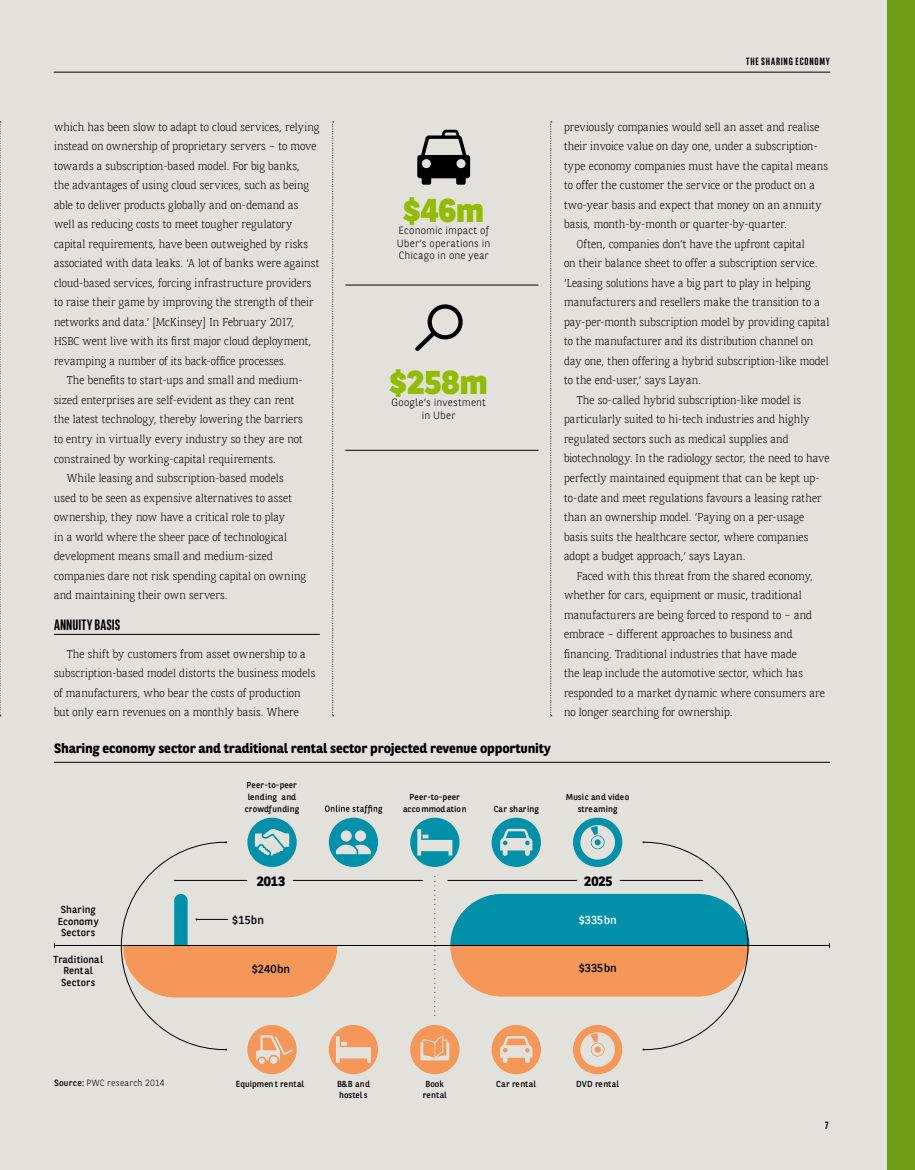
<style>
.page{position:relative;width:915px;height:1170px;background:#fff}
.page>*{position:absolute;margin:0;border:0;box-sizing:border-box;transform-origin:0 0}
.t1{font:800 33px "BNPP Sans";color:#93bb00}
.t2{font:700 15px "BNPP Sans Condensed";letter-spacing:.005em;color:#000}
.t3{font:700 13.5px "BNPP Sans";letter-spacing:-.01em;color:#000}
.t4{font:11.55px "BNPP Sans";color:#000}
.t5{font:11.55px "BNPP Sans";color:#fff}
.t6{font:300 11.25px/19.5px "BNPP Serif";letter-spacing:.01em;color:#000}
.t7{font:300 10.5px/12.6px "BNPP Sans";letter-spacing:.015em;color:#000;text-align:center}
.t8{font:700 10.5px "BNPP Sans Condensed";letter-spacing:.075em;color:#000}
.t9{font:10.2px/11.6px "BNPP Sans";color:#000;text-align:center}
.t10{font:300 9px "BNPP Sans";letter-spacing:.025em;color:#000}
.t11{font:8.7px/11.6px "BNPP Sans";color:#000;text-align:center}
.s1{font-weight:400}
</style>
<div class="page">
<div style="left:0;top:0;width:914px;height:1169px;background:#e2e1dc"></div>
<hr style="left:54px;top:72px;width:775px;height:1px;background:#000">
<div style="left:887px;top:0;width:27px;height:1169px;background:#6f9e16"></div>
<svg style="left:0;top:122px;width:1px;height:594px"></svg>
<svg style="left:550px;top:122px;width:1px;height:594px"></svg>
<svg style="left:332px;top:122px;width:1px;height:594px"></svg>
<hr style="left:54px;top:634px;width:266px;height:1px;background:#000">
<hr style="left:345px;top:285px;width:193px;height:1px;background:#030303">
<svg style="left:415px;top:304px;width:47px;height:47px"></svg>
<svg style="left:417px;top:130px;width:53px;height:55px"></svg>
<hr style="left:54px;top:761px;width:775px;height:1px;background:#000">
<hr style="left:345px;top:450px;width:193px;height:1px;background:#030303">
<hr style="left:54px;top:945px;width:775px;height:1px;background:#000">
<svg style="left:410px;top:817px;width:339px;height:257px"></svg>
<svg style="left:121px;top:805px;width:261px;height:269px"></svg>
<hr style="left:174px;top:880px;width:73px;height:1px;background:#000">
<hr style="left:619px;top:880px;width:83px;height:1px;background:#000">
<hr style="left:293px;top:880px;width:129px;height:1px;background:#000">
<hr style="left:447px;top:880px;width:130px;height:1px;background:#000">
<p class="t8" style="left:746px;top:55px;width:85px">THE SHARING ECONOMY</p>
<p class="t6" style="left:54px;top:116px;width:267px">which has been slow to adapt to cloud services, relying instead on ownership of proprietary servers – to move towards a subscription-based model. For big banks,<br>the advantages of using cloud services, such as being able to deliver products globally and on-demand as well as reducing costs to meet tougher regulatory capital requirements, have been outweighed by risks associated with data leaks. ‘A lot of banks were against cloud-based services, forcing infrastructure providers to raise their game by improving the strength of their networks and data.’ [McKinsey] In February 2017, HSBC went live with its first major cloud deployment, revamping a number of its back-office processes.</p>
<p class="t6" style="left:67px;top:370px;width:238px">The benefits to start-ups and small and medium-</p>
<p class="t6" style="left:54px;top:389px;width:242px">sized enterprises are self-evident as they can rent</p>
<p class="t6" style="left:54px;top:409px;width:250px">the latest technology, thereby lowering the barriers</p>
<p class="t6" style="left:54px;top:428px;width:250px">to entry in virtually every industry so they are not</p>
<p class="t6" style="left:54px;top:448px;width:223px">constrained by working-capital requirements.</p>
<p class="t6" style="left:67px;top:467px;width:218px">While leasing and subscription-based models</p>
<p class="t6" style="left:54px;top:487px;width:239px">used to be seen as expensive alternatives to asset</p>
<p class="t6" style="left:54px;top:506px;width:232px">ownership, they now have a critical role to play</p>
<p class="t6" style="left:54px;top:526px;width:234px">in a world where the sheer pace of technological</p>
<p class="t6" style="left:54px;top:545px;width:220px">development means small and medium-sized</p>
<p class="t6" style="left:54px;top:565px;width:253px">companies dare not risk spending capital on owning</p>
<p class="t6" style="left:54px;top:584px;width:175px">and maintaining their own servers.</p>
<h2 class="t2" style="left:54px;top:616px;width:68px">ANNUITY BASIS</h2>
<p class="t6" style="left:54px;top:643px;width:263px;text-indent:13px">The shift by customers from asset ownership to a subscription-based model distorts the business models of manufacturers, who bear the costs of production but only earn revenues on a monthly basis. Where</p>
<h1 class="t1" style="left:403px;top:187px;width:82px">$46m</h1>
<p class="t7" style="left:397px;top:236px;width:95px;text-align:left">Uber’s operations in<br>Chicago in one year</p>
<p class="t7" style="left:398px;top:224px;width:92px">Economic impact of</p>
<h1 class="t1" style="left:389px;top:359px;width:100px">$258m</h1>
<p class="t7" style="left:391px;top:396px;width:96px">Google’s investment in Uber</p>
<p class="t3" style="left:54px;top:739px;width:498px">Sharing economy sector and traditional rental sector projected revenue opportunity</p>
<p class="t6" style="left:563px;top:116px;width:257px">previously companies would sell an asset and realise</p>
<p class="t6" style="left:563px;top:136px;width:255px">their invoice value on day one, under a subscription-</p>
<p class="t6" style="left:563px;top:155px;width:265px">type economy companies must have the capital means</p>
<p class="t6" style="left:563px;top:175px;width:252px">to offer the customer the service or the product on a</p>
<p class="t6" style="left:563px;top:194px;width:259px">two-year basis and expect that money on an annuity</p>
<p class="t6" style="left:563px;top:214px;width:224px">basis, month-by-month or quarter-by-quarter.</p>
<p class="t6" style="left:576px;top:233px;width:230px">Often, companies don’t have the upfront capital</p>
<p class="t6" style="left:563px;top:253px;width:255px">on their balance sheet to offer a subscription service.</p>
<p class="t6" style="left:563px;top:272px;width:248px">‘Leasing solutions have a big part to play in helping</p>
<p class="t6" style="left:563px;top:292px;width:257px">manufacturers and resellers make the transition to a</p>
<p class="t6" style="left:563px;top:311px;width:267px">pay-per-month subscription model by providing capital</p>
<p class="t6" style="left:563px;top:331px;width:251px">to the manufacturer and its distribution channel on</p>
<p class="t6" style="left:563px;top:350px;width:266px">day one, then offering a hybrid subscription-like model</p>
<p class="t6" style="left:563px;top:370px;width:139px">to the end-user,’ says Layan.</p>
<p class="t6" style="left:576px;top:389px;width:226px">The so-called hybrid subscription-like model is</p>
<p class="t6" style="left:563px;top:409px;width:247px">particularly suited to hi-tech industries and highly</p>
<p class="t6" style="left:563px;top:428px;width:226px">regulated sectors such as medical supplies and</p>
<p class="t6" style="left:563px;top:448px;width:267px">biotechnology. In the radiology sector, the need to have</p>
<p class="t6" style="left:563px;top:467px;width:257px">perfectly maintained equipment that can be kept up-</p>
<p class="t6" style="left:563px;top:487px;width:259px">to-date and meet regulations favours a leasing rather</p>
<p class="t6" style="left:563px;top:506px;width:241px">than an ownership model. ‘Paying on a per-usage</p>
<p class="t6" style="left:563px;top:526px;width:246px">basis suits the healthcare sector, where companies</p>
<p class="t6" style="left:563px;top:545px;width:183px">adopt a budget approach,’ says Layan.</p>
<p class="t6" style="left:576px;top:565px;width:238px">Faced with this threat from the shared economy,</p>
<p class="t6" style="left:563px;top:584px;width:239px">whether for cars, equipment or music, traditional</p>
<p class="t6" style="left:563px;top:604px;width:249px">manufacturers are being forced to respond to – and</p>
<p class="t6" style="left:563px;top:623px;width:230px">embrace – different approaches to business and</p>
<p class="t6" style="left:563px;top:643px;width:234px">financing. Traditional industries that have made</p>
<p class="t6" style="left:563px;top:662px;width:240px">the leap include the automotive sector, which has</p>
<p class="t6" style="left:563px;top:682px;width:262px">responded to a market dynamic where consumers are</p>
<p class="t6" style="left:563px;top:701px;width:170px">no longer searching for ownership.</p>
<p class="t11" style="left:244px;top:779px;width:56px">Peer-to-peer lending and crowdfunding</p>
<p class="t11" style="left:403px;top:791px;width:65px">Peer-to-peer accommodation</p>
<p class="t11" style="left:493px;top:802px;width:47px">Car sharing</p>
<p class="t11" style="left:565px;top:790px;width:65px">Music and video streaming</p>
<p class="t3" style="left:257px;top:871px;width:30px">2013</p>
<p class="t3" style="left:584px;top:871px;width:30px">2025</p>
<p class="t9" style="left:58px;top:903px;width:42px">Sharing<br>Economy<br>Sectors</p>
<p class="t9" style="left:53px;top:952px;width:52px">Traditional<br>Rental<br>Sectors</p>
<p class="t4" style="left:252px;top:960px;width:40px">$240bn</p>
<p class="t4" style="left:232px;top:911px;width:33px">$15bn</p>
<p class="t5" style="left:578px;top:911px;width:39px">$335bn</p>
<p class="t4" style="left:578px;top:960px;width:39px">$335bn</p>
<p class="t10" style="left:54px;top:1076px;width:112px"><span class="s1">Source:</span> PWC research 2014</p>
<p class="t11" style="left:236px;top:1077px;width:70px">Equipmen t rental</p>
<p class="t11" style="left:337px;top:1077px;width:34px;text-align:left">B&amp;B and hostel s</p>
<p class="t11" style="left:422px;top:1077px;width:25px">Book rental</p>
<p class="t11" style="left:496px;top:1077px;width:41px">Car rental</p>
<p class="t11" style="left:576px;top:1077px;width:44px">DVD rental</p>
<p class="t8" style="left:824px;top:1118px;width:5px">7</p>
</div>
